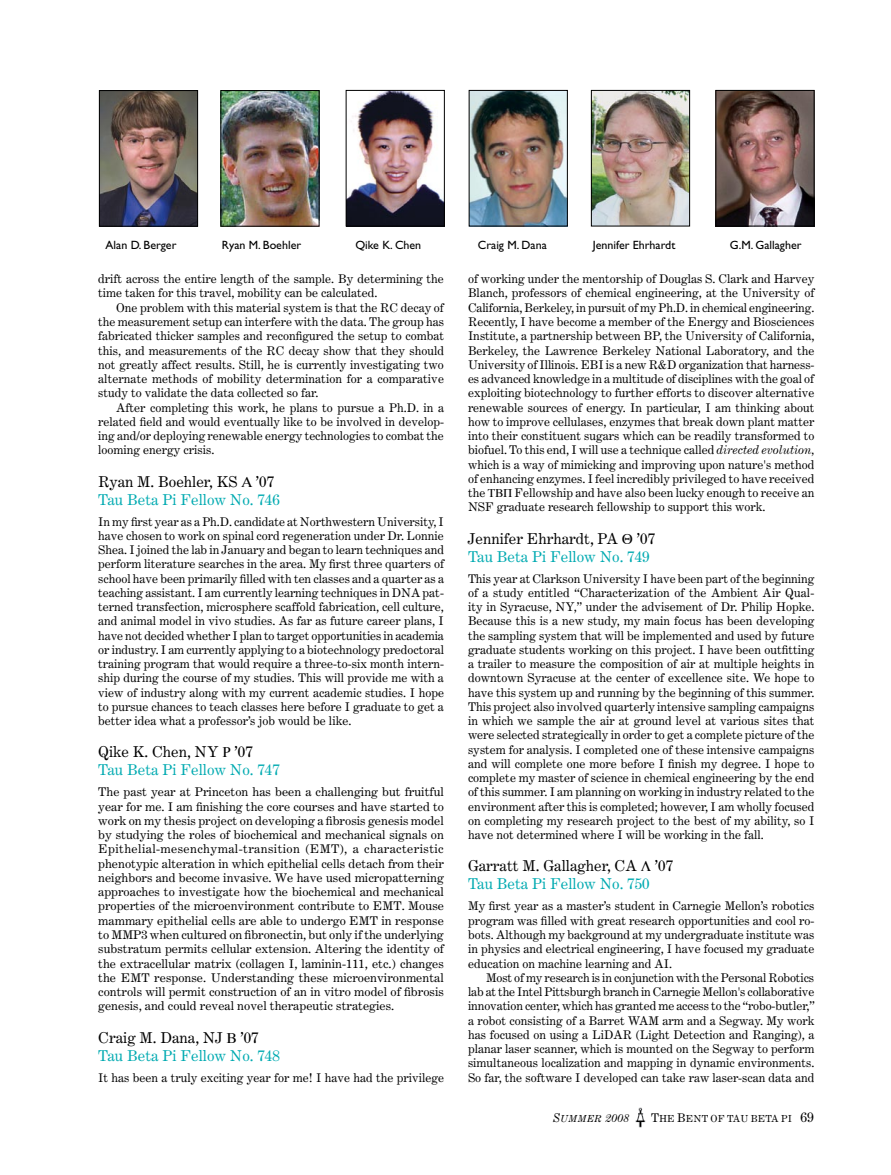
<style>
.page{position:relative;width:891px;height:1175px;background:#fff}
.page>*{position:absolute;margin:0;border:0;box-sizing:border-box;transform-origin:0 0}
.t1{font:15px "Century Expanded";color:#00aab1}
.t2{font:15px "Century Expanded";color:#000}
.t3{font:12px/14.2px "Century Expanded";color:#000;text-align:justify}
.t4{font:12px "Gill Sans";color:#000}
.t5{font:italic 12px "Century Expanded";color:#000}
.t6{font:9.75px "Century Expanded";color:#000}
.s1{font-style:italic}
.s2{font-size:9.75px}
.s3{font-size:12px}
.s4{font-size:13.5px}
</style>
<div class="page">
<img style="left:635px;top:1107px;width:11px;height:20px">
<img style="left:101px;top:92px;width:95px;height:132px">
<div style="left:99px;top:90px;width:99px;height:136px;border:1px solid #000"></div>
<img style="left:222px;top:92px;width:96px;height:132px">
<div style="left:220px;top:90px;width:100px;height:136px;border:1px solid #000"></div>
<img style="left:718px;top:92px;width:94px;height:132px">
<div style="left:716px;top:90px;width:98px;height:136px;border:1px solid #000"></div>
<img style="left:471px;top:92px;width:95px;height:132px">
<div style="left:469px;top:90px;width:99px;height:136px;border:1px solid #000"></div>
<img style="left:348px;top:92px;width:95px;height:132px">
<div style="left:346px;top:90px;width:99px;height:136px;border:1px solid #000"></div>
<img style="left:593px;top:92px;width:95px;height:132px">
<div style="left:591px;top:90px;width:99px;height:136px;border:1px solid #000"></div>
<p class="t4" style="left:106px;top:238px;width:72px">Alan D. Berger</p>
<p class="t4" style="left:222px;top:238px;width:81px">Ryan M. Boehler</p>
<p class="t4" style="left:355px;top:238px;width:67px">Qike K. Chen</p>
<p class="t4" style="left:478px;top:238px;width:70px">Craig M. Dana</p>
<p class="t4" style="left:593px;top:237px;width:84px">Jennifer Ehrhardt</p>
<p class="t4" style="left:730px;top:238px;width:73px">G.M. Gallagher</p>
<p class="t3" style="left:468px;top:272px;width:348px">of working under the mentorship of Douglas S. Clark and Harvey Blanch, professors of chemical engineering, at the University of California, Berkeley, in pursuit of my Ph.D. in chemical engineering.<br>Recently, I have become a member of the Energy and Biosciences Institute, a partnership between BP, the University of California, Berkeley, the Lawrence Berkeley National Laboratory, and the University of Illinois. EBI is a new R&amp;D organization that harness&shy;es advanced knowledge in a multitude of disciplines with the goal of exploiting biotechnology to further efforts to discover alternative renewable sources of energy. In particular, I am thinking about how to improve cellulases, enzymes that break down plant matter into their constituent sugars which can be readily transformed to biofuel. To this end, I will use a technique called <span class="s1">directed evolution, </span>which is a way of mimicking and improving upon nature's method of enhancing enzymes. I feel incredibly privileged to have received the</p>
<p class="t3" style="left:98px;top:272px;width:347px">drift across the entire length of the sample. By determining the time taken for this travel, mobility can be calculated.</p>
<p class="t3" style="left:98px;top:300px;width:347px;text-indent:18px">One problem with this material system is that the RC decay of the measurement setup can interfere with the data. The group has fabricated thicker samples and reconfigured the setup to combat this, and measurements of the RC decay show that they should not greatly affect results. Still, he is currently investigating two alternate methods of mobility determination for a comparative study to validate the data collected so far.</p>
<p class="t3" style="left:98px;top:400px;width:347px;text-indent:18px">After completing this work, he plans to pursue a Ph.D. in a related field and would eventually like to be involved in develop&shy;ing and/or deploying renewable energy technologies to combat the looming energy crisis.</p>
<p class="t2" style="left:98px;top:472px;width:178px">Ryan M. Boehler, KS ’07</p>
<p class="t1" style="left:98px;top:490px;width:183px">Tau Beta Pi Fellow No. 746</p>
<p class="t3" style="left:98px;top:514px;width:347px">In my first year as a Ph.D. candidate at Northwestern University, I have chosen to work on spinal cord regeneration under Dr. Lonnie Shea. I joined the lab in January and began to learn techniques and perform literature searches in the area. My first three quarters of school have been primarily filled with ten classes and a quarter as a teaching assistant. I am currently learning techniques in DNA pat&shy;terned transfection, microsphere scaffold fabrication, cell culture, and animal model in vivo studies. As far as future career plans, I have not decided whether I plan to target opportunities in academia or industry. I am currently applying to a biotechnology predoctoral training program that would require a three-to-six month intern&shy;ship during the course of my studies. This will provide me with a view of industry along with my current academic studies. I hope to pursue chances to teach classes here before I graduate to get a better idea what a professor’s job would be like.</p>
<p class="t2" style="left:98px;top:743px;width:156px">Qike K. Chen, NY ’07</p>
<p class="t1" style="left:98px;top:761px;width:183px">Tau Beta Pi Fellow No. 747</p>
<p class="t3" style="left:98px;top:785px;width:347px">The past year at Princeton has been a challenging but fruitful year for me. I am finishing the core courses and have started to work on my thesis project on developing a fibrosis genesis model by studying the roles of biochemical and mechanical signals on Epithelial-mesenchymal-transition (EMT), a characteristic phenotypic alteration in which epithelial cells detach from their neighbors and become invasive. We have used micropatterning approaches to investigate how the biochemical and mechanical properties of the microenvironment contribute to EMT. Mouse mammary epithelial cells are able to undergo EMT in response to MMP3 when cultured on fibronectin, but only if the underlying substratum permits cellular extension. Altering the identity of the extracellular matrix (collagen I, laminin-111, etc.) changes the EMT response. Understanding these microenvironmental controls will permit construction of an in vitro model of fibrosis genesis, and could reveal novel therapeutic strategies.</p>
<p class="t2" style="left:98px;top:1028px;width:162px">Craig M. Dana, NJ ’07</p>
<p class="t1" style="left:98px;top:1046px;width:183px">Tau Beta Pi Fellow No. 748</p>
<p class="t3" style="left:98px;top:1070px;width:347px">It has been a truly exciting year for me! I have had the privilege</p>
<p class="t3" style="left:468px;top:485px;width:348px;text-indent:47px">Fellowship and have also been lucky enough to receive an<br>NSF graduate research fellowship to support this work.</p>
<p class="t2" style="left:468px;top:529px;width:189px">Jennifer Ehrhardt, PA ’07</p>
<p class="t1" style="left:468px;top:547px;width:183px">Tau Beta Pi Fellow No. 749</p>
<p class="t3" style="left:468px;top:571px;width:348px">This year at Clarkson University I have been part of the beginning of a study entitled “Characterization of the Ambient Air Qual&shy;ity in Syracuse, NY,” under the advisement of Dr. Philip Hopke.<br>Because this is a new study, my main focus has been developing the sampling system that will be implemented and used by future graduate students working on this project. I have been outfitting a trailer to measure the composition of air at multiple heights in downtown Syracuse at the center of excellence site. We hope to have this system up and running by the beginning of this summer.<br>This project also involved quarterly intensive sampling campaigns in which we sample the air at ground level at various sites that were selected strategically in order to get a complete picture of the system for analysis. I completed one of these intensive campaigns and will complete one more before I finish my degree. I hope to complete my master of science in chemical engineering by the end of this summer. I am planning on working in industry related to the environment after this is completed; however, I am wholly focused on completing my research project to the best of my ability, so I have not determined where I will be working in the fall.</p>
<p class="t2" style="left:468px;top:857px;width:207px">Garratt M. Gallagher, CA ’07</p>
<p class="t1" style="left:468px;top:875px;width:183px">Tau Beta Pi Fellow No. 750</p>
<p class="t3" style="left:468px;top:899px;width:348px">My first year as a master’s student in Carnegie Mellon’s robotics program was filled with great research opportunities and cool ro&shy;bots. Although my background at my undergraduate institute was in physics and electrical engineering, I have focused my graduate education on machine learning and AI.</p>
<p class="t3" style="left:468px;top:970px;width:348px;text-indent:18px">Most of my research is in conjunction with the Personal Robotics lab at the Intel Pittsburgh branch in Carnegie Mellon's collaborative innovation center, which has granted me access to the “robo-butler,” a robot consisting of a Barret WAM arm and a Segway. My work has focused on using a LiDAR (Light Detection and Ranging), a planar laser scanner, which is mounted on the Segway to perform simultaneous localization and mapping in dynamic environments.<br>So far, the software I developed can take raw laser-scan data and</p>
<p class="t5" style="left:553px;top:1110px;width:78px">S<span class="s2">UMMER</span> 2008</p>
<p class="t6" style="left:651px;top:1112px;width:164px"><span class="s3">T</span>HE <span class="s3">B</span>ENT OF TAU BETA PI <span class="s4">69</span></p>
</div>
